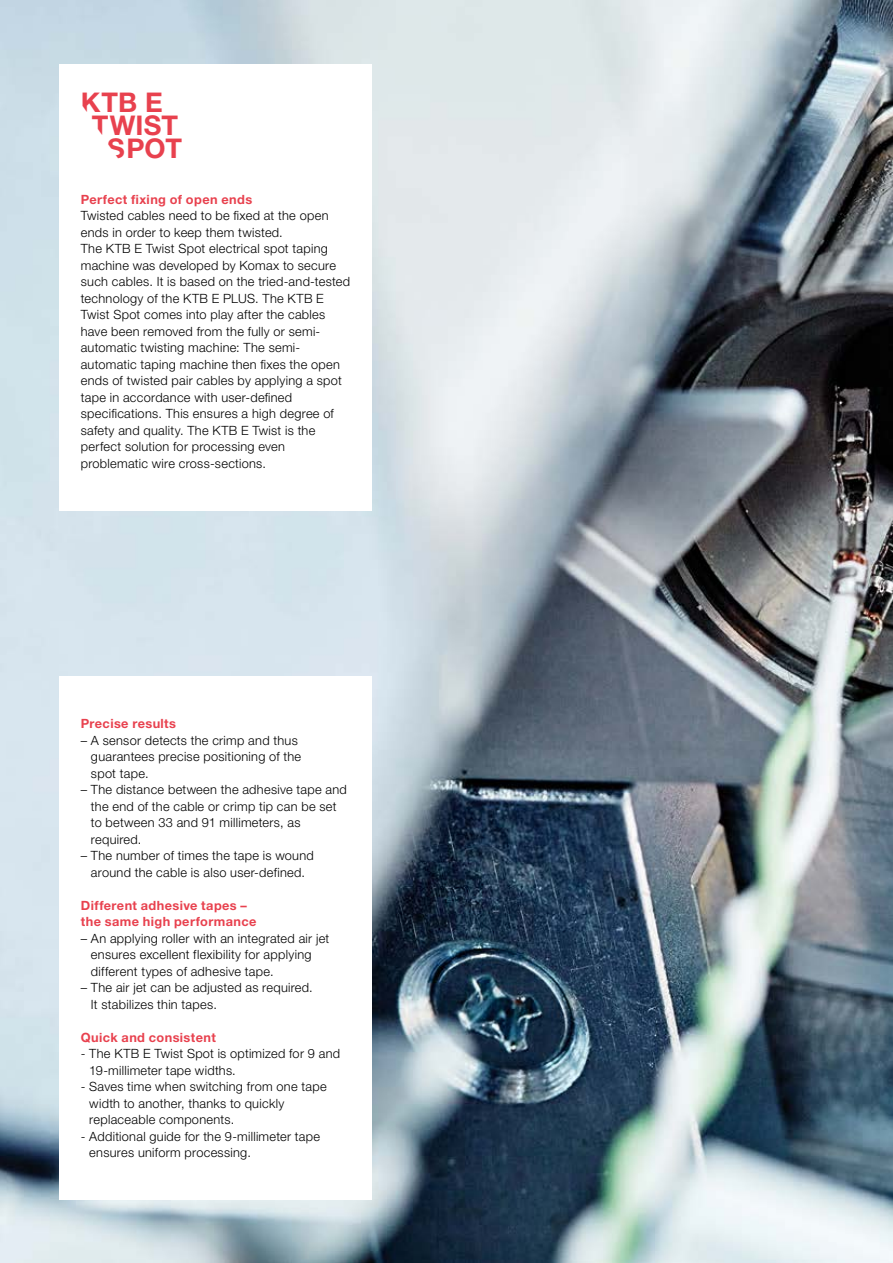
<style>
.page{position:relative;width:893px;height:1263px;background:#fff}
.page>*{position:absolute;margin:0;border:0;box-sizing:border-box;transform-origin:0 0}
.t1{font:700 27.15px "Helvetica Neue LT Std";letter-spacing:.005em;color:#e8414e}
.t2{font:300 12.75px/16.5px "Helvetica Neue LT Std";letter-spacing:.025em;color:#000}
.t3{font:700 12.75px/16.5px "Helvetica Neue LT Std";letter-spacing:.03em;color:#e8414e}
.s1{font-family:"Helvetica Neue LT Std Bd Kx Ct";font-weight:400}
</style>
<div class="page">
<img style="left:0;top:0;width:893px;height:1263px">
<div style="left:60px;top:64px;width:312px;height:446px;background:#fff"></div>
<div style="left:60px;top:676px;width:312px;height:523px;background:#fff"></div>
<h1 class="t1" style="left:81px;top:85px;width:83px"><span class="s1">K</span>TB E</h1>
<h1 class="t1" style="left:92px;top:109px;width:88px"><span class="s1">T</span>WIST</h1>
<h1 class="t1" style="left:107px;top:132px;width:76px"><span class="s1">S</span>POT</h1>
<p class="t3" style="left:81px;top:191px;width:173px">Perfect fixing of open ends</p>
<p class="t2" style="left:81px;top:207px;width:271px">Twisted cables need to be fixed at the open ends in order to keep them twisted.<br>The KTB E Twist Spot electrical spot taping machine was developed by Komax to secure such cables. It is based on the tried-and-tested technology of the KTB E PLUS. The KTB E Twist Spot comes into play after the cables have been removed from the fully or semi&shy;automatic twisting machine: The semi&shy;automatic taping machine then fixes the open ends of twisted pair cables by applying a spot tape in accordance with user-defined specifications. This ensures a high degree of safety and quality. The KTB E Twist is the perfect solution for processing even problematic wire cross-sections.</p>
<p class="t3" style="left:81px;top:715px;width:97px">Precise results</p>
<p class="t2" style="left:91px;top:731px;width:212px;text-indent:-10px">– A sensor detects the crimp and thus guarantees precise positioning of the spot tape.</p>
<p class="t2" style="left:91px;top:781px;width:257px;text-indent:-10px">– The distance between the adhesive tape and the end of the cable or crimp tip can be set to between 33 and 91 millimeters, as required.</p>
<p class="t2" style="left:81px;top:847px;width:235px;text-align:center">– The number of times the tape is wound around the cable is also user-defined.</p>
<p class="t3" style="left:81px;top:896px;width:177px">Different adhesive tapes – the same high performance</p>
<p class="t2" style="left:91px;top:929px;width:240px;text-indent:-10px">– An applying roller with an integrated air jet ensures excellent flexibility for applying different types of adhesive tape.</p>
<p class="t2" style="left:91px;top:979px;width:223px;text-indent:-10px">– The air jet can be adjusted as required.<br>It stabilizes thin tapes.</p>
<p class="t3" style="left:81px;top:1028px;width:137px">Quick and consistent</p>
<p class="t2" style="left:89px;top:1045px;width:252px;text-indent:-9px">- The KTB E Twist Spot is optimized for 9 and<br>19-millimeter tape widths.</p>
<p class="t2" style="left:89px;top:1078px;width:239px;text-indent:-9px">- Saves time when switching from one tape width to another, thanks to quickly replaceable components.</p>
<p class="t2" style="left:89px;top:1127px;width:232px;text-indent:-9px">- Additional guide for the 9-millimeter tape ensures uniform processing.</p>
</div>
